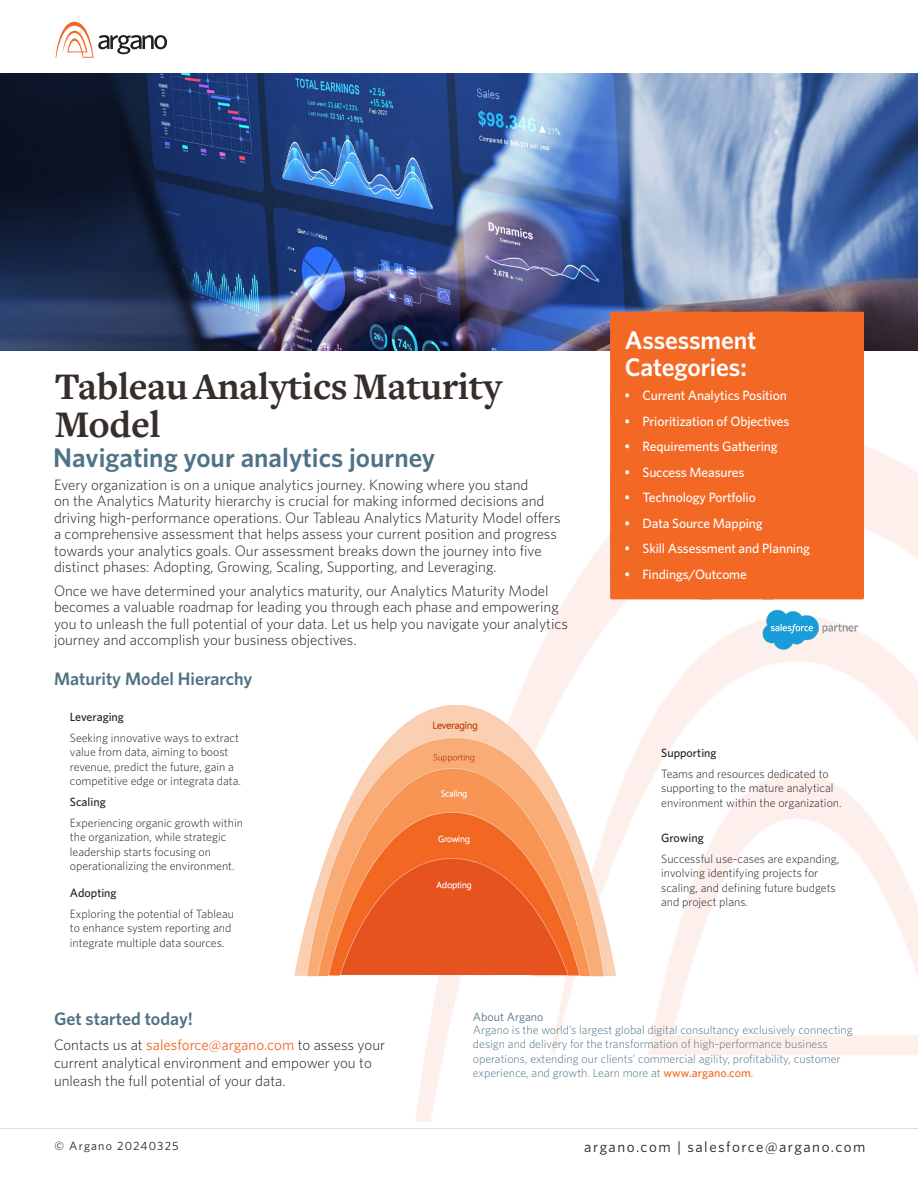
<style>
.page{position:relative;width:918px;height:1188px;background:#fff}
.page>*{position:absolute;margin:0;border:0;box-sizing:border-box;transform-origin:0 0}
.Heading_Bold_24_28pt{font:700 39px/37.5px "Freight Text";letter-spacing:-.01em;color:#362e2b}
.Sub_Header{font:600 27px "Whitney";color:#4f7286}
.Sub_Header-2{font:600 25.5px/27px "Whitney";letter-spacing:-.005em;color:#fff}
.Body_Copy_Regular_9_13pt__6_5pt{font:600 18px "Whitney";color:#507285}
.Section_Header{font:600 18px "Whitney";color:#507285}
.Body_Copy_Regular_9_13pt__6_5pt-2{font:300 15px/16.5px "Whitney";color:#231f20}
.t1{font:15px "Whitney";letter-spacing:.1em;color:#231f20}
.t2{font:500 13.5px "Whitney";letter-spacing:-.01em;color:#fff}
.Body_Copy_Regular_9_13pt__6_5pt-3{font:300 12px/14.4px "Whitney";color:#231f20}
.Body_Copy_Regular_9_13pt__6_5pt-4{font:300 12px/14.4px "Whitney";color:#507386}
.Body_Copy_Regular_9_13pt__6_5pt-5{font:500 12px "Whitney";color:#231f20}
.t3{font:12px "Whitney";letter-spacing:.1em;color:#231f20}
.Body_Copy_Regular_9_13pt__6_5pt-6{font:12px "Whitney";color:#507386}
.s1{font-weight:400;color:#f26724}
.s2{font-weight:500;color:#f36924}
</style>
<div class="page">
<svg style="left:56px;top:22px;width:111px;height:36px"></svg>
<hr style="left:0;top:1128px;width:918px;height:1px;background:#dcdddf">
<img style="left:0;top:74px;width:918px;height:277px">
<div style="left:610px;top:312px;width:254px;height:287px;background:#f36824"></div>
<img style="left:760px;top:609px;width:102px;height:46px">
<img style="left:294px;top:702px;width:327px;height:282px">
<p class="Heading_Bold_24_28pt" style="left:55px;top:369px;width:448px">Tableau Analytics Maturity<br>Model</p>
<p class="Sub_Header" style="left:53px;top:440px;width:384px">Navigating your analytics journey</p>
<p class="Body_Copy_Regular_9_13pt__6_5pt-2" style="left:54px;top:476px;width:508px">Every organization is on a unique analytics journey. Knowing where you stand<br>on the Analytics Maturity hierarchy is crucial for making informed decisions and driving high-performance operations. Our Tableau Analytics Maturity Model offers a comprehensive assessment that helps assess your current position and progress towards your analytics goals. Our assessment breaks down the journey into five distinct phases: Adopting, Growing, Scaling, Supporting, and Leveraging.</p>
<p class="Body_Copy_Regular_9_13pt__6_5pt-2" style="left:54px;top:582px;width:515px">Once we have determined your analytics maturity, our Analytics Maturity Model becomes a valuable roadmap for leading you through each phase and empowering you to unleash the full potential of your data. Let us help you navigate your analytics journey and accomplish your business objectives.</p>
<p class="Body_Copy_Regular_9_13pt__6_5pt" style="left:54px;top:667px;width:200px">Maturity Model Hierarchy</p>
<p class="Body_Copy_Regular_9_13pt__6_5pt-5" style="left:70px;top:708px;width:56px">Leveraging</p>
<p class="Body_Copy_Regular_9_13pt__6_5pt-3" style="left:70px;top:730px;width:173px">Seeking innovative ways to extract value from data, aiming to boost revenue, predict the future, gain a competitive edge or integrata data.</p>
<p class="Body_Copy_Regular_9_13pt__6_5pt-5" style="left:70px;top:794px;width:37px">Scaling</p>
<p class="Body_Copy_Regular_9_13pt__6_5pt-3" style="left:70px;top:815px;width:175px">Experiencing organic growth within the organization, while strategic leadership starts focusing on operationalizing the environment.</p>
<p class="Body_Copy_Regular_9_13pt__6_5pt-5" style="left:70px;top:885px;width:48px">Adopting</p>
<p class="Body_Copy_Regular_9_13pt__6_5pt-3" style="left:70px;top:906px;width:166px">Exploring the potential of Tableau to enhance system reporting and integrate multiple data sources.</p>
<p class="Sub_Header-2" style="left:625px;top:326px;width:133px">Assessment<br>Categories:</p>
<p class="t2" style="left:625px;top:387px;width:164px">• Current Analytics Position</p>
<p class="t2" style="left:625px;top:412px;width:166px">• Prioritization of Objectives</p>
<p class="t2" style="left:625px;top:438px;width:155px">• Requirements Gathering</p>
<p class="t2" style="left:625px;top:463px;width:121px">• Success Measures</p>
<p class="t2" style="left:625px;top:489px;width:133px">• Technology Portfolio</p>
<p class="t2" style="left:625px;top:514px;width:140px">• Data Source Mapping</p>
<p class="t2" style="left:625px;top:540px;width:187px">• Skill Assessment and Planning</p>
<p class="t2" style="left:625px;top:565px;width:124px">• Findings/Outcome</p>
<p class="Body_Copy_Regular_9_13pt__6_5pt-5" style="left:661px;top:745px;width:57px">Supporting</p>
<p class="Body_Copy_Regular_9_13pt__6_5pt-3" style="left:661px;top:766px;width:182px">Teams and resources dedicated to supporting to the mature analytical environment within the organization.</p>
<p class="Body_Copy_Regular_9_13pt__6_5pt-5" style="left:661px;top:830px;width:44px">Growing</p>
<p class="Body_Copy_Regular_9_13pt__6_5pt-3" style="left:661px;top:851px;width:180px">Successful use-cases are expanding, involving identifying projects for scaling, and defining future budgets and project plans.</p>
<p class="Section_Header" style="left:54px;top:1007px;width:141px">Get started today!</p>
<p class="Body_Copy_Regular_9_13pt__6_5pt-2" style="left:54px;top:1035px;width:333px;line-height:18px">Contacts us at <span class="s1">salesforce@argano.com</span> to assess your current analytical environment and empower you to unleash the full potential of your data.</p>
<p class="Body_Copy_Regular_9_13pt__6_5pt-6" style="left:473px;top:1008px;width:72px">About Argano</p>
<p class="Body_Copy_Regular_9_13pt__6_5pt-4" style="left:473px;top:1022px;width:381px">Argano is the world’s largest global digital consultancy exclusively connecting design and delivery for the transformation of high-performance business operations, extending our clients’ commercial agility, profitability, customer experience, and growth. Learn more at <span class="s2">www.argano.com</span>.</p>
<p class="t3" style="left:55px;top:1138px;width:126px">© Argano 20240325</p>
<p class="t1" style="left:584px;top:1137px;width:283px">argano.com | salesforce@argano.com</p>
</div>
